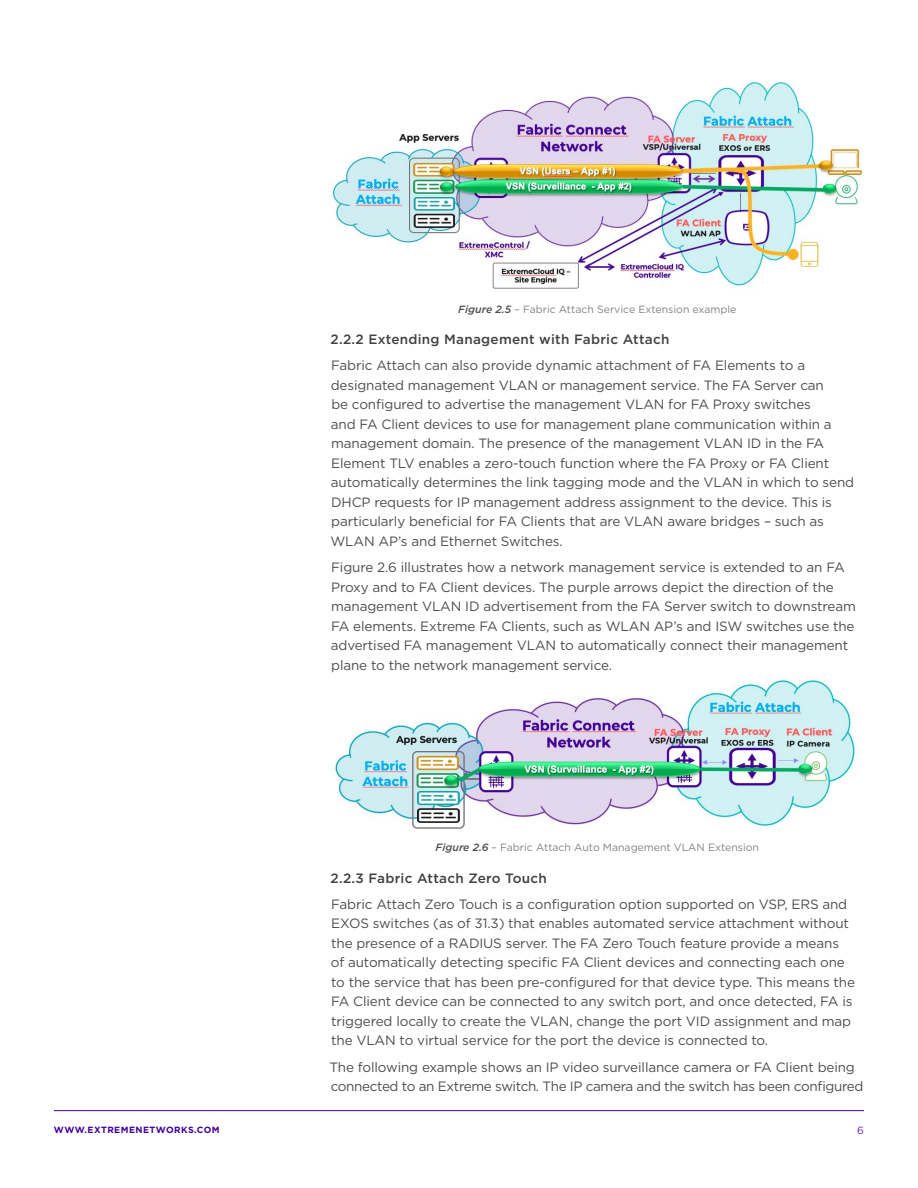
<style>
.page{position:relative;width:918px;height:1188px;background:#fff}
.page>*{position:absolute;margin:0;border:0;box-sizing:border-box;transform-origin:0 0}
.t1{font:13.5px/19.5px "Gotham";letter-spacing:-.01em;color:#4d4d4f}
.t2{font:500 13.5px "Gotham";letter-spacing:.02em;color:#414042}
.t3{font:10.5px "Gotham";color:#808285}
.t4{font:10.5px "Gotham";color:#6026a8}
.t5{font:700 9px "Gotham";letter-spacing:.05em;color:#409}
.s1{font-weight:500;font-style:italic;color:#4d4d4f}
</style>
<div class="page">
<hr style="left:54px;top:1110px;width:810px;height:1px;background:#409">
<img style="left:332px;top:81px;width:531px;height:208px">
<img style="left:335px;top:680px;width:520px;height:149px">
<p class="t3" style="left:458px;top:302px;width:280px"><span class="s1">Figure 2.5</span> – Fabric Attach Service Extension example</p>
<p class="t2" style="left:331px;top:331px;width:340px">2.2.2 Extending Management with Fabric Attach</p>
<p class="t1" style="left:330px;top:356px;width:525px">Fabric Attach can also provide dynamic attachment of FA Elements to a designated management VLAN or management service. The FA Server can<br>be configured to advertise the management VLAN for FA Proxy switches<br>and FA Client devices to use for management plane communication within a management domain. The presence of the management VLAN ID in the FA Element TLV enables a zero-touch function where the FA Proxy or FA Client automatically determines the link tagging mode and the VLAN in which to send DHCP requests for IP management address assignment to the device. This is particularly beneficial for FA Clients that are VLAN aware bridges – such as WLAN AP’s and Ethernet Switches.</p>
<p class="t1" style="left:331px;top:557px;width:527px">Figure 2.6 illustrates how a network management service is extended to an FA Proxy and to FA Client devices. The purple arrows depict the direction of the management VLAN ID advertisement from the FA Server switch to downstream FA elements. Extreme FA Clients, such as WLAN AP’s and ISW switches use the advertised FA management VLAN to automatically connect their management plane to the network management service.</p>
<p class="t3" style="left:436px;top:841px;width:325px"><span class="s1">Figure 2.6</span> – Fabric Attach Auto Management VLAN Extension</p>
<p class="t2" style="left:331px;top:869px;width:218px">2.2.3 Fabric Attach Zero Touch</p>
<p class="t1" style="left:331px;top:894px;width:526px">Fabric Attach Zero Touch is a configuration option supported on VSP, ERS and EXOS switches (as of 31.3) that enables automated service attachment without the presence of a RADIUS server. The FA Zero Touch feature provide a means of automatically detecting specific FA Client devices and connecting each one to the service that has been pre-configured for that device type. This means the FA Client device can be connected to any switch port, and once detected, FA is triggered locally to create the VLAN, change the port VID assignment and map the VLAN to virtual service for the port the device is connected to.</p>
<p class="t1" style="left:329px;top:1057px;width:535px">The following example shows an IP video surveillance camera or FA Client being connected to an Extreme switch. The IP camera and the switch has been configured</p>
<p class="t5" style="left:54px;top:1124px;width:167px">WWW.EXTREMENETWORKS.COM</p>
<p class="t4" style="left:857px;top:1124px;width:8px">6</p>
</div>
